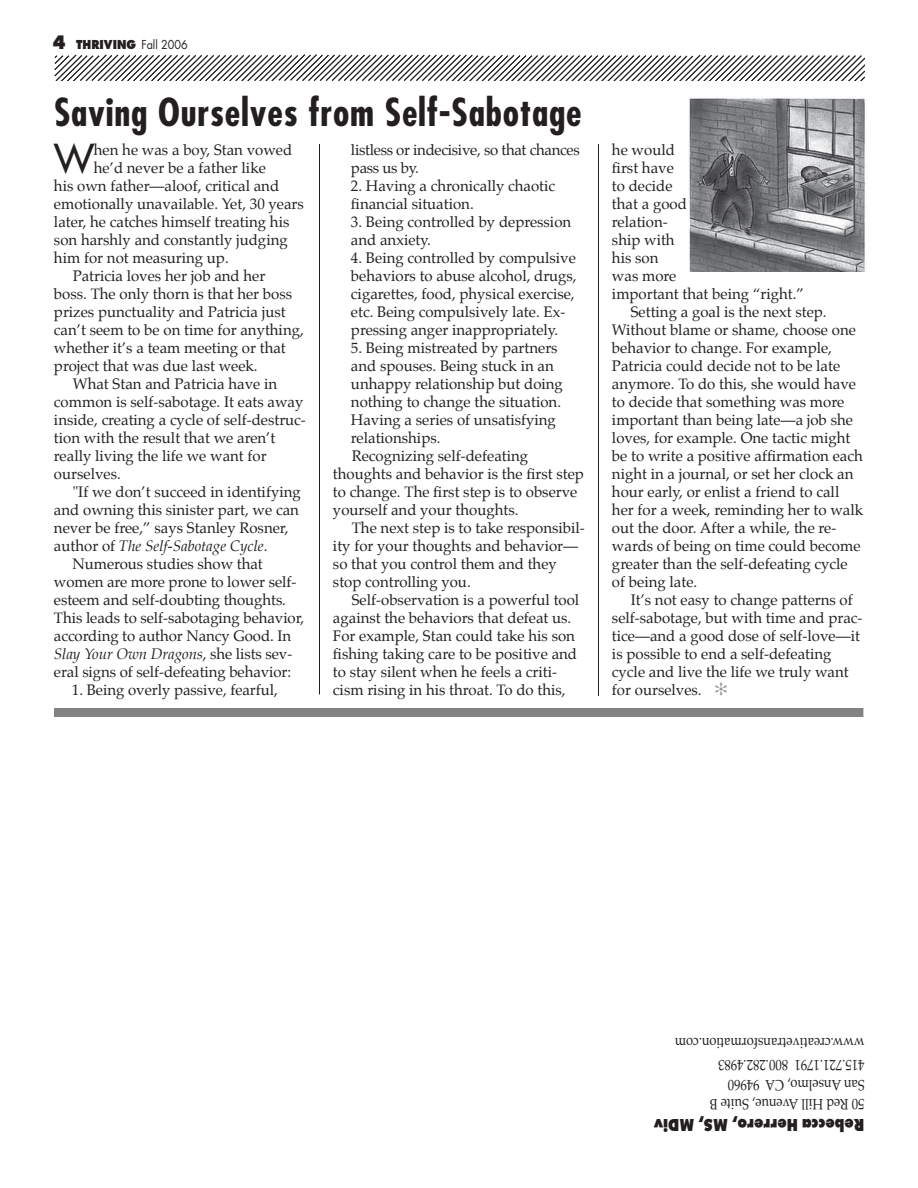
<style>
.page{position:relative;width:918px;height:1188px;background:#fff}
.page>*{position:absolute;margin:0;border:0;box-sizing:border-box;transform-origin:0 0}
.t1{font:38.85px "Futura";color:#231f20}
.t2{font:700 condensed 37.5px "Futura";letter-spacing:.02em;color:#231f20}
.t3{font:800 18px "Futura T";color:#231f20;scale:.85 1}
.t4{font:15px/18px "Palatino";color:#231f20}
.t5{font:15px/19.5px "Palatino";color:#231f20;scale:.85 1}
.t6{font:italic 15px "Palatino";color:#231f20}
.t7{font:15px/18px "Palatino";letter-spacing:-.02em;color:#231f20}
.t8{font:800 12px "Futura";color:#231f20;scale:.9 1}
.s1{font-size:18px}
.s2{font-weight:400}
.s3{font-style:normal}
.s4{color:#939598}
</style>
<div class="page">
<div style="left:54px;top:708px;width:809px;height:9px;background:#808284"></div>
<svg style="left:54px;top:54px;width:810px;height:27px"></svg>
<hr style="left:319px;top:144px;width:1px;height:550px;background:#231f20">
<hr style="left:598px;top:144px;width:1px;height:552px;background:#231f20">
<img style="left:689px;top:98px;width:178px;height:173px">
<p class="t8" style="left:52px;top:39px;width:152px"><span class="s1">4</span> THRIVING <span class="s2">Fall 2006</span></p>
<h2 class="t2" style="left:54px;top:95px;width:529px">Saving Ourselves from Self-Sabotage</h2>
<h1 class="t1" style="left:54px;top:139px;width:41px">W</h1>
<p class="t4" style="left:94px;top:142px;width:200px">hen he was a boy, Stan vowed</p>
<p class="t7" style="left:351px;top:142px;width:230px">listless or indecisive, so that chances pass us by.</p>
<p class="t4" style="left:351px;top:178px;width:206px">2. Having a chronically chaotic financial situation.</p>
<p class="t4" style="left:351px;top:214px;width:222px">3. Being controlled by depression and anxiety.</p>
<p class="t4" style="left:351px;top:250px;width:227px">4. Being controlled by compulsive behaviors to abuse alcohol, drugs, cigarettes, food, physical exercise, etc. Being compulsively late. Ex&shy;pressing anger inappropriately.</p>
<p class="t4" style="left:351px;top:340px;width:208px">5. Being mistreated by partners</p>
<p class="t4" style="left:351px;top:358px;width:204px">and spouses. Being stuck in an</p>
<p class="t4" style="left:351px;top:376px;width:214px">unhappy relationship but doing</p>
<p class="t4" style="left:351px;top:394px;width:212px">nothing to change the situation.</p>
<p class="t4" style="left:351px;top:412px;width:206px">Having a series of unsatisfying</p>
<p class="t4" style="left:351px;top:430px;width:91px">relationships.</p>
<p class="t4" style="left:352px;top:448px;width:178px">Recognizing self-defeating</p>
<p class="t4" style="left:333px;top:466px;width:252px">thoughts and behavior is the first step</p>
<p class="t4" style="left:333px;top:484px;width:246px">to change. The first step is to observe</p>
<p class="t4" style="left:333px;top:502px;width:187px">yourself and your thoughts.</p>
<p class="t4" style="left:352px;top:520px;width:235px">The next step is to take responsibil-</p>
<p class="t4" style="left:333px;top:538px;width:247px">ity for your thoughts and behavior—</p>
<p class="t4" style="left:333px;top:556px;width:225px">so that you control them and they</p>
<p class="t4" style="left:333px;top:574px;width:139px">stop controlling you.</p>
<p class="t4" style="left:352px;top:592px;width:229px">Self-observation is a powerful tool</p>
<p class="t4" style="left:333px;top:610px;width:240px">against the behaviors that defeat us.</p>
<p class="t4" style="left:333px;top:628px;width:244px">For example, Stan could take his son</p>
<p class="t4" style="left:333px;top:646px;width:246px">fishing taking care to be positive and</p>
<p class="t4" style="left:333px;top:664px;width:226px">to stay silent when he feels a criti-</p>
<p class="t4" style="left:333px;top:682px;width:234px">cism rising in his throat. To do this,</p>
<p class="t4" style="left:94px;top:160px;width:173px">he’d never be a father like</p>
<p class="t4" style="left:54px;top:178px;width:227px">his own father—aloof, critical and</p>
<p class="t4" style="left:54px;top:196px;width:251px">emotionally unavailable. Yet, 30 years</p>
<p class="t4" style="left:54px;top:214px;width:237px">later, he catches himself treating his</p>
<p class="t4" style="left:54px;top:232px;width:235px">son harshly and constantly judging</p>
<p class="t4" style="left:54px;top:250px;width:176px">him for not measuring up.</p>
<p class="t4" style="left:73px;top:268px;width:194px">Patricia loves her job and her</p>
<p class="t4" style="left:54px;top:286px;width:240px">boss. The only thorn is that her boss</p>
<p class="t4" style="left:54px;top:304px;width:233px">prizes punctuality and Patricia just</p>
<p class="t4" style="left:54px;top:322px;width:251px">can’t seem to be on time for anything,</p>
<p class="t4" style="left:54px;top:340px;width:233px">whether it’s a team meeting or that</p>
<p class="t4" style="left:54px;top:358px;width:205px">project that was due last week.</p>
<p class="t4" style="left:73px;top:376px;width:206px">What Stan and Patricia have in</p>
<p class="t4" style="left:54px;top:394px;width:251px">common is self-sabotage. It eats away</p>
<p class="t4" style="left:54px;top:412px;width:253px">inside, creating a cycle of self-destruc-</p>
<p class="t4" style="left:54px;top:430px;width:223px">tion with the result that we aren’t</p>
<p class="t4" style="left:54px;top:448px;width:214px">really living the life we want for</p>
<p class="t4" style="left:54px;top:466px;width:68px">ourselves.</p>
<p class="t4" style="left:73px;top:484px;width:230px">"If we don’t succeed in identifying</p>
<p class="t4" style="left:54px;top:502px;width:246px">and owning this sinister part, we can</p>
<p class="t4" style="left:54px;top:520px;width:236px">never be free,” says Stanley Rosner,</p>
<p class="t6" style="left:54px;top:539px;width:215px"><span class="s3">author of</span> The Self-Sabotage Cycle<span class="s3">.</span></p>
<p class="t4" style="left:73px;top:556px;width:192px">Numerous studies show that</p>
<p class="t4" style="left:54px;top:574px;width:244px">women are more prone to lower self-</p>
<p class="t4" style="left:54px;top:592px;width:234px">esteem and self-doubting thoughts.</p>
<p class="t4" style="left:54px;top:610px;width:252px">This leads to self-sabotaging behavior,</p>
<p class="t4" style="left:54px;top:628px;width:239px">according to author Nancy Good. In</p>
<p class="t6" style="left:54px;top:647px;width:240px">Slay Your Own Dragons<span class="s3">, she lists sev-</span></p>
<p class="t4" style="left:54px;top:664px;width:239px">eral signs of self-defeating behavior:</p>
<p class="t4" style="left:72px;top:682px;width:207px">1. Being overly passive, fearful,</p>
<p class="t4" style="left:612px;top:142px;width:64px">he would</p>
<p class="t4" style="left:612px;top:160px;width:63px">first have</p>
<p class="t4" style="left:612px;top:178px;width:62px">to decide</p>
<p class="t4" style="left:612px;top:196px;width:76px">that a good</p>
<p class="t4" style="left:612px;top:214px;width:57px">relation-</p>
<p class="t4" style="left:612px;top:232px;width:64px">ship with</p>
<p class="t4" style="left:612px;top:250px;width:48px">his son</p>
<p class="t4" style="left:612px;top:268px;width:66px">was more</p>
<p class="t4" style="left:612px;top:286px;width:193px">important that being “right.”</p>
<p class="t4" style="left:631px;top:304px;width:197px">Setting a goal is the next step.</p>
<p class="t4" style="left:612px;top:322px;width:245px">Without blame or shame, choose one</p>
<p class="t4" style="left:612px;top:340px;width:222px">behavior to change. For example,</p>
<p class="t4" style="left:612px;top:358px;width:230px">Patricia could decide not to be late</p>
<p class="t4" style="left:612px;top:376px;width:245px">anymore. To do this, she would have</p>
<p class="t4" style="left:612px;top:394px;width:234px">to decide that something was more</p>
<p class="t4" style="left:612px;top:412px;width:242px">important than being late—a job she</p>
<p class="t4" style="left:612px;top:430px;width:240px">loves, for example. One tactic might</p>
<p class="t4" style="left:612px;top:448px;width:252px">be to write a positive affirmation each</p>
<p class="t4" style="left:612px;top:466px;width:243px">night in a journal, or set her clock an</p>
<p class="t4" style="left:612px;top:484px;width:229px">hour early, or enlist a friend to call</p>
<p class="t4" style="left:612px;top:502px;width:253px">her for a week, reminding her to walk</p>
<p class="t4" style="left:612px;top:520px;width:226px">out the door. After a while, the re-</p>
<p class="t4" style="left:612px;top:538px;width:250px">wards of being on time could become</p>
<p class="t4" style="left:612px;top:556px;width:237px">greater than the self-defeating cycle</p>
<p class="t4" style="left:612px;top:574px;width:87px">of being late.</p>
<p class="t4" style="left:631px;top:592px;width:224px">It’s not easy to change patterns of</p>
<p class="t4" style="left:612px;top:610px;width:252px">self-sabotage, but with time and prac-</p>
<p class="t4" style="left:612px;top:628px;width:250px">tice—and a good dose of self-love—it</p>
<p class="t4" style="left:612px;top:646px;width:221px">is possible to end a self-defeating</p>
<p class="t4" style="left:612px;top:664px;width:238px">cycle and live the life we truly want</p>
<p class="t4" style="left:612px;top:682px;width:117px">for ourselves. <span class="s4">✻</span></p>
<p class="t5" style="left:865px;top:1051px;width:225px;rotate:-180deg">www.creativetransformation.com</p>
<p class="t5" style="left:865px;top:1113px;width:184px;rotate:-180deg">50 Red Hill Avenue, Suite B<br>San Anselmo, CA 94960<br>415.721.1791 800.282.4983</p>
<p class="t3" style="left:865px;top:1132px;width:249px;rotate:-180deg">Rebecca Herrero, MS, MDiv</p>
</div>
